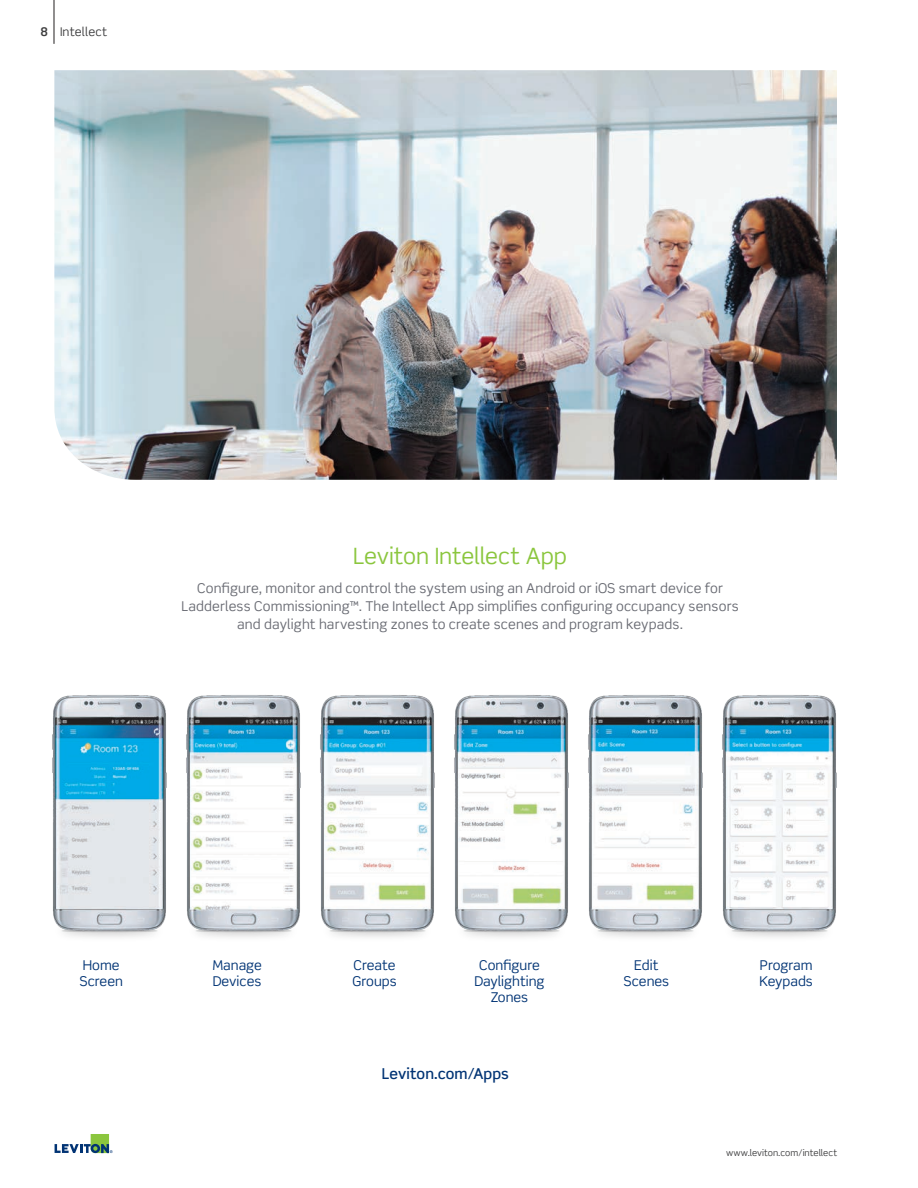
<style>
.page{position:relative;width:918px;height:1188px;background:#fff}
.page>*{position:absolute;margin:0;border:0;box-sizing:border-box;transform-origin:0 0}
.t1{font:22.5px "Scene Std";letter-spacing:-.005em;color:#8bc63e}
.t2{font:500 15px "Scene Std";letter-spacing:.005em;color:#013374}
.t3{font:13.5px/18px "Scene Std";letter-spacing:.01em;color:#696b73;text-align:center}
.t4{font:13.5px "Scene Std";color:#013374}
.t5{font:12px "Scene Std";letter-spacing:.015em;color:#3e3e3f}
.t6{font:700 12px "Scene Std";color:#3e3e3f}
.t7{font:9px "Scene Std";color:#3e3e3f}
</style>
<div class="page">
<img style="left:54px;top:70px;width:783px;height:410px">
<hr style="left:54px;top:0;width:1px;height:44px;background:#231f20">
<svg style="left:55px;top:1134px;width:58px;height:19px"></svg>
<img style="left:722px;top:695px;width:115px;height:242px">
<img style="left:588px;top:695px;width:115px;height:242px">
<img style="left:454px;top:695px;width:115px;height:242px">
<img style="left:320px;top:695px;width:115px;height:242px">
<img style="left:186px;top:695px;width:115px;height:242px">
<img style="left:52px;top:695px;width:115px;height:242px">
<p class="t6" style="left:40px;top:25px;width:9px">8</p>
<p class="t5" style="left:60px;top:25px;width:49px">Intellect</p>
<p class="t1" style="left:353px;top:542px;width:216px">Leviton Intellect App</p>
<p class="t3" style="left:181px;top:579px;width:559px">Configure, monitor and control the system using an Android or iOS smart device for<br>Ladderless Commissioning™. The Intellect App simplifies configuring occupancy sensors and daylight harvesting zones to create scenes and program keypads.</p>
<p class="t4" style="left:83px;top:956px;width:38px">Home</p>
<p class="t4" style="left:80px;top:973px;width:45px">Screen</p>
<p class="t4" style="left:212px;top:956px;width:51px">Manage</p>
<p class="t4" style="left:213px;top:973px;width:50px">Devices</p>
<p class="t4" style="left:354px;top:956px;width:44px">Create</p>
<p class="t4" style="left:353px;top:973px;width:46px">Groups</p>
<p class="t4" style="left:479px;top:956px;width:62px">Configure</p>
<p class="t4" style="left:474px;top:973px;width:72px">Daylighting</p>
<p class="t4" style="left:491px;top:989px;width:39px">Zones</p>
<p class="t2" style="left:382px;top:1065px;width:129px">Leviton.com/Apps</p>
<p class="t4" style="left:634px;top:956px;width:26px">Edit</p>
<p class="t4" style="left:624px;top:973px;width:47px">Scenes</p>
<p class="t4" style="left:760px;top:956px;width:54px">Program</p>
<p class="t4" style="left:760px;top:973px;width:55px">Keypads</p>
<p class="t7" style="left:726px;top:1147px;width:113px">www.leviton.com/intellect</p>
</div>
